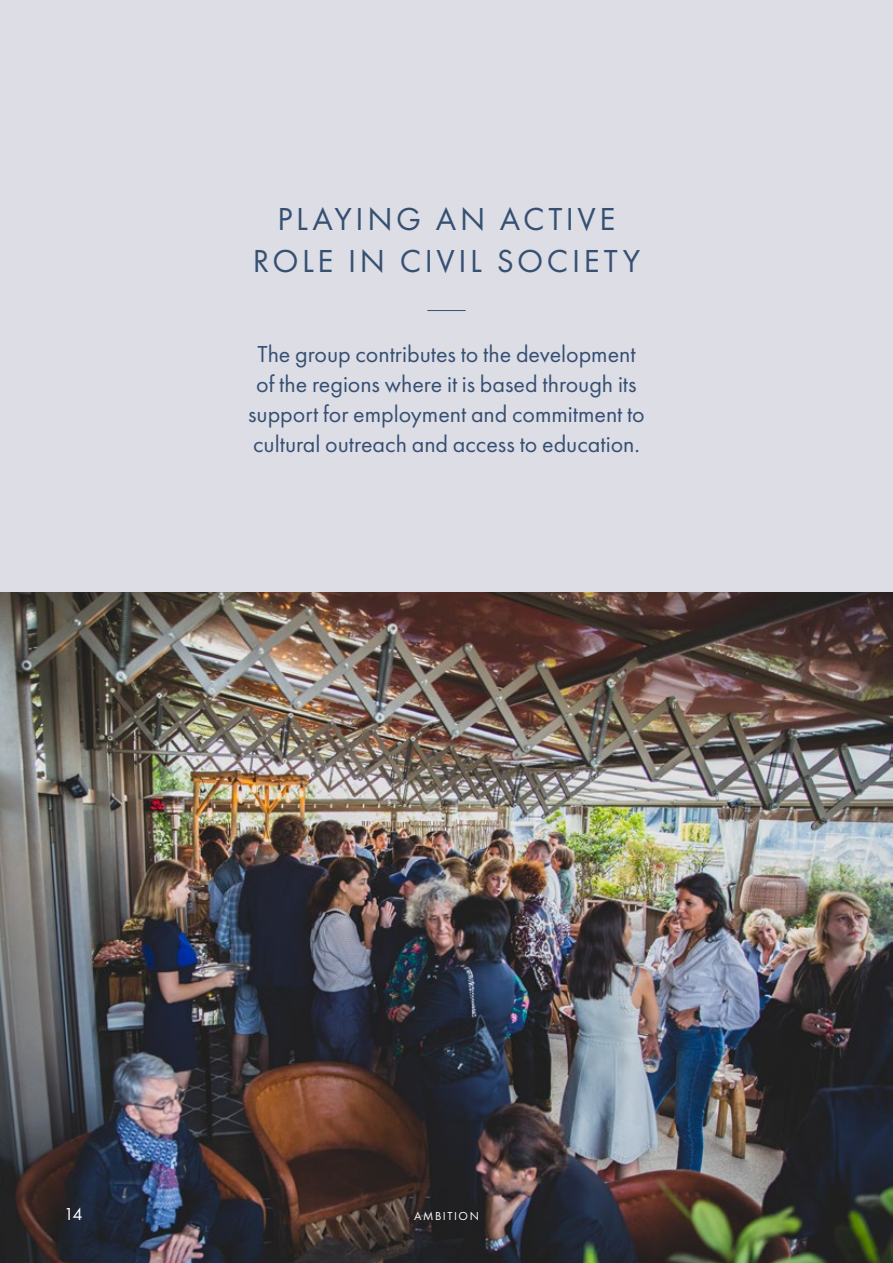
<style>
.page{position:relative;width:893px;height:1263px;background:#fff}
.page>*{position:absolute;margin:0;border:0;box-sizing:border-box;transform-origin:0 0}
.t1{font:33px/42px "Futura PT";letter-spacing:.11em;color:#365072;text-align:center}
.t2{font:24px/30px "Futura PT";color:#365072;text-align:center}
.t3{font:18px "Futura PT";color:#fff}
.t4{font:12px "Futura PT";letter-spacing:.13em;color:#fff}
</style>
<div class="page">
<div style="left:0;top:0;width:893px;height:593px;background:#dddde6"></div>
<hr style="left:427px;top:310px;width:39px;height:1px;background:#365072">
<img style="left:0;top:593px;width:893px;height:670px">
<h1 class="t1" style="left:253px;top:200px;width:389px">PLAYING AN ACTIVE<br>ROLE IN CIVIL SOCIETY</h1>
<p class="t2" style="left:248px;top:341px;width:398px">The group contributes to the development of the regions where it is based through its support for employment and commitment to cultural outreach and access to education.</p>
<p class="t3" style="left:64px;top:1207px;width:21px">14</p>
<p class="t4" style="left:414px;top:1209px;width:66px">AMBITION</p>
</div>
